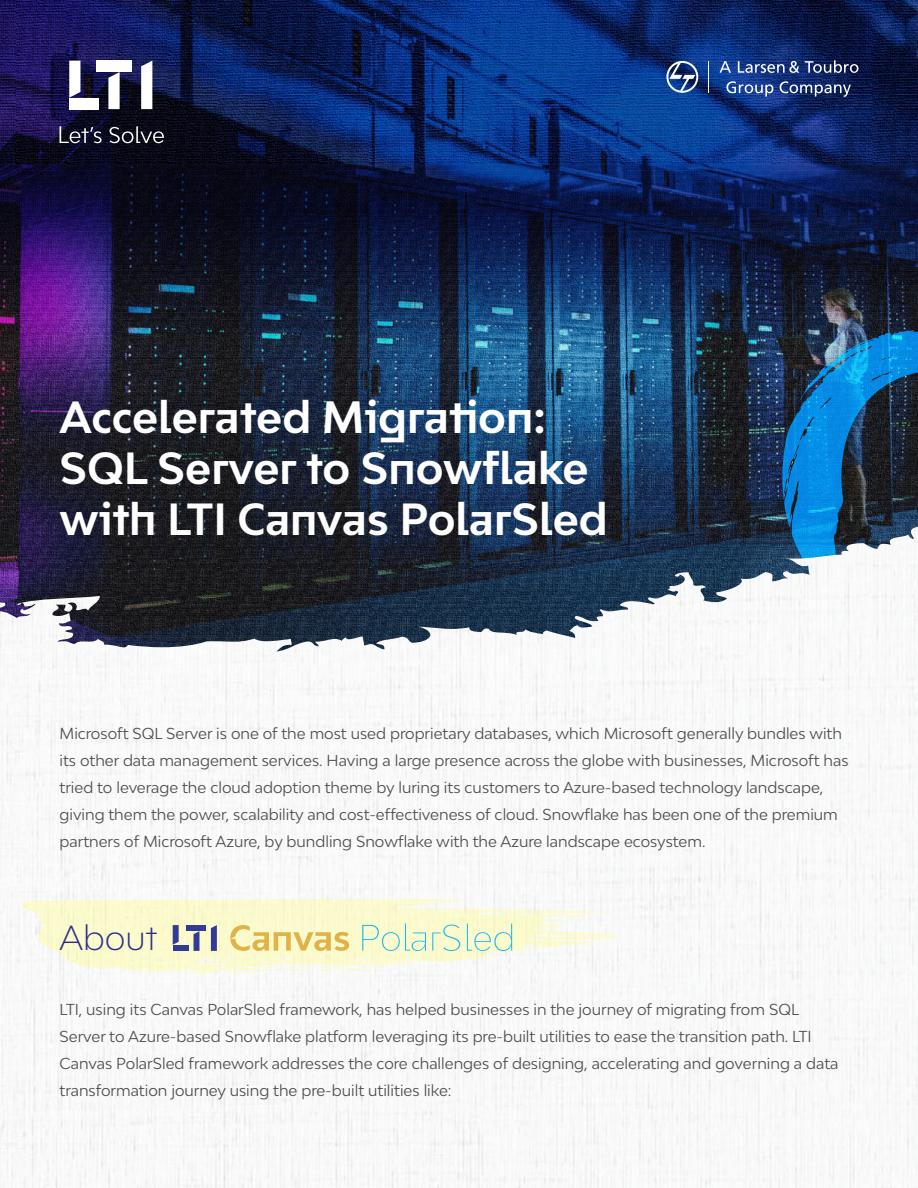
<style>
.page{position:relative;width:918px;height:1188px;background:#fff}
.page>*{position:absolute;margin:0;border:0;box-sizing:border-box;transform-origin:0 0}
.t1{font:700 42.6px/51.2px "Bw Modelica LTIBETA03";color:#fff}
.t2{font:300 33px "Bw Modelica LTIBETA03";color:#2c2d8b}
.t3{font:15px/27px "Bw Modelica";color:#4d4d4f}
</style>
<div class="page">
<img style="left:0;top:0;width:918px;height:652px">
<svg style="left:782px;top:330px;width:136px;height:239px;background:#27638d"></svg>
<svg style="left:21px;top:899px;width:599px;height:76px"></svg>
<svg style="left:666px;top:61px;width:32px;height:32px"></svg>
<svg style="left:719px;top:61px;width:12px;height:12px"></svg>
<svg style="left:738px;top:61px;width:61px;height:12px"></svg>
<svg style="left:805px;top:60px;width:53px;height:13px"></svg>
<svg style="left:726px;top:81px;width:47px;height:16px"></svg>
<svg style="left:780px;top:81px;width:71px;height:16px"></svg>
<hr style="left:709px;top:61px;width:1px;height:32px;background:#fff">
<svg style="left:69px;top:61px;width:11px;height:37px"></svg>
<div style="left:69px;top:98px;width:30px;height:11px;background:#fff"></div>
<div style="left:96px;top:61px;width:36px;height:11px;background:#fff"></div>
<svg style="left:108px;top:72px;width:12px;height:37px"></svg>
<svg style="left:141px;top:61px;width:11px;height:48px"></svg>
<svg style="left:60px;top:126px;width:104px;height:17px;background:#3c3c4b"></svg>
<h1 class="t1" style="left:60px;top:390px;width:550px">Accelerated Migration:<br>SQL Server to Snowflake with LTI Canvas PolarSled</h1>
<p class="t3" style="left:60px;top:719px;width:791px">Microsoft SQL Server is one of the most used proprietary databases, which Microsoft generally bundles with its other data management services. Having a large presence across the globe with businesses, Microsoft has tried to leverage the cloud adoption theme by luring its customers to Azure-based technology landscape, giving them the power, scalability and cost-effectiveness of cloud. Snowflake has been one of the premium partners of Microsoft Azure, by bundling Snowflake with the Azure landscape ecosystem.</p>
<h2 class="t2" style="left:60px;top:916px;width:99px">About</h2>
<p class="t3" style="left:60px;top:996px;width:781px">LTI, using its Canvas PolarSled framework, has helped businesses in the journey of migrating from SQL Server to Azure-based Snowflake platform leveraging its pre-built utilities to ease the transition path. LTI Canvas PolarSled framework addresses the core challenges of designing, accelerating and governing a data transformation journey using the pre-built utilities like:</p>
</div>
